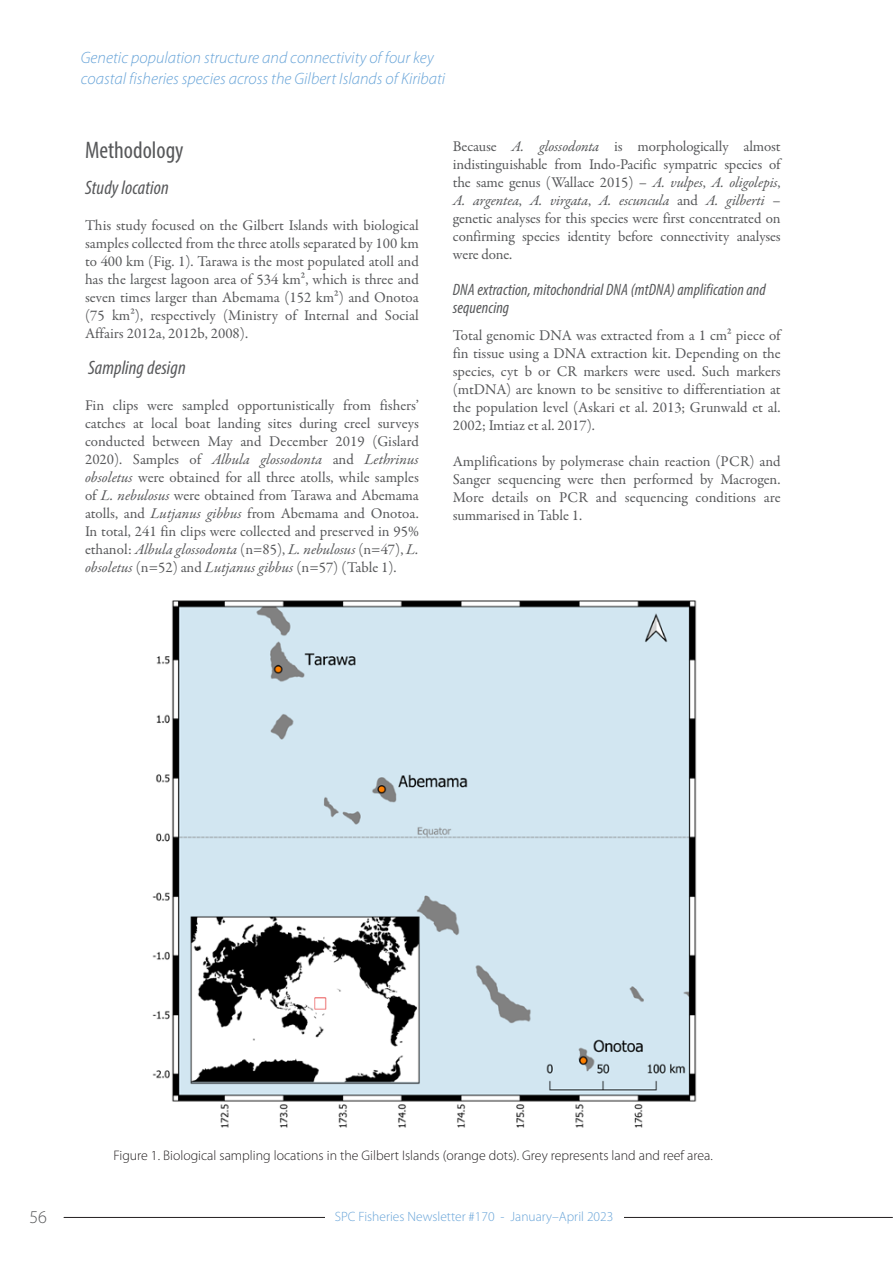
<style>
.page{position:relative;width:893px;height:1263px;background:#fff}
.page>*{position:absolute;margin:0;border:0;box-sizing:border-box;transform-origin:0 0}
.heading_1{font:condensed 24px "Myriad Pro";color:#57585a}
.heading_2{font:italic condensed 19.5px "Myriad Pro";letter-spacing:.005em;color:#57585a}
.t1{font:300 18px "Myriad Pro";color:#57585a}
.Title_feature{font:italic 300 16.5px/21px "Myriad Pro";color:#68a4d8}
.heading_3{font:italic condensed 16.5px/18px "Myriad Pro";letter-spacing:.005em;color:#57585a}
.heading_1-2{font:15px/18px "Garamond Premr Pro";color:#57585a;text-align:justify}
.caption_Figure{font:300 13.8px "Myriad Pro";color:#231f20}
.t2{font:300 13.5px "Myriad Pro";color:#68a4d8}
.s1{font-style:italic}
</style>
<div class="page">
<hr style="left:64px;top:1217px;width:828px;height:1px;background:#231f20">
<div style="left:325px;top:1210px;width:298px;height:20px;background:#fff"></div>
<img style="left:152px;top:600px;width:545px;height:528px">
<p class="Title_feature" style="left:81px;top:47px;width:366px">Genetic population structure and connectivity of four key coastal fisheries species across the Gilbert Islands of Kiribati</p>
<p class="heading_1" style="left:85px;top:136px;width:100px">Methodology</p>
<p class="heading_2" style="left:85px;top:176px;width:85px">Study location</p>
<p class="heading_1-2" style="left:85px;top:217px;width:335px">This study focused on the Gilbert Islands with biological samples collected from the three atolls separated by 100 km to 400 km (Fig. 1). Tarawa is the most populated atoll and has the largest lagoon area of 534 km², which is three and seven times larger than Abemama (152 km²) and Onotoa (75 km²), respectively (Ministry of Internal and Social Affairs 2012a, 2012b, 2008).</p>
<p class="heading_2" style="left:88px;top:356px;width:99px">Sampling design</p>
<p class="heading_1-2" style="left:85px;top:397px;width:335px">Fin clips were sampled opportunistically from fishers’ catches at local boat landing sites during creel surveys conducted between May and December 2019 (Gislard 2020). Samples of <span class="s1">Albula glossodonta</span> and <span class="s1">Lethrinus obsoletus</span> were obtained for all three atolls, while samples of <span class="s1">L. nebulosus</span> were obtained from Tarawa and Abemama atolls, and <span class="s1">Lutjanus gibbus</span> from Abemama and Onotoa.<br>In total, 241 fin clips were collected and preserved in 95% ethanol: <span class="s1">Albula glossodonta</span> (n=85), <span class="s1">L. nebulosus</span> (n=47), <span class="s1">L. obsoletus</span> (n=52) and <span class="s1">Lutjanus gibbus</span> (n=57) (Table 1).</p>
<p class="heading_1-2" style="left:453px;top:138px;width:329px">Because <span class="s1">A. glossodonta</span> is morphologically almost indistinguishable from Indo-Pacific sympatric species of the same genus (Wallace 2015) – <span class="s1">A. vulpes</span>, <span class="s1">A. oligolepis</span>, <span class="s1">A. argentea</span>, <span class="s1">A. virgata</span>, <span class="s1">A. escuncula</span> and <span class="s1">A. gilberti</span> – genetic analyses for this species were first concentrated on confirming species identity before connectivity analyses were done.</p>
<p class="heading_3" style="left:453px;top:281px;width:314px">DNA extraction, mitochondrial DNA (mtDNA) amplification and sequencing</p>
<p class="heading_1-2" style="left:453px;top:326px;width:329px">Total genomic DNA was extracted from a 1 cm² piece of fin tissue using a DNA extraction kit. Depending on the species, cyt b or CR markers were used. Such markers (mtDNA) are known to be sensitive to differentiation at the population level (Askari et al. 2013; Grunwald et al.<br>2002; Imtiaz et al. 2017).</p>
<p class="heading_1-2" style="left:453px;top:452px;width:329px">Amplifications by polymerase chain reaction (PCR) and Sanger sequencing were then performed by Macrogen.<br>More details on PCR and sequencing conditions are summarised in Table 1.</p>
<p class="caption_Figure" style="left:113px;top:1147px;width:601px">Figure 1. Biological sampling locations in the Gilbert Islands (orange dots). Grey represents land and reef area.</p>
<p class="t1" style="left:29px;top:1206px;width:19px">56</p>
<p class="t2" style="left:335px;top:1208px;width:280px">SPC Fisheries Newsletter #170 - January–April 2023</p>
</div>
